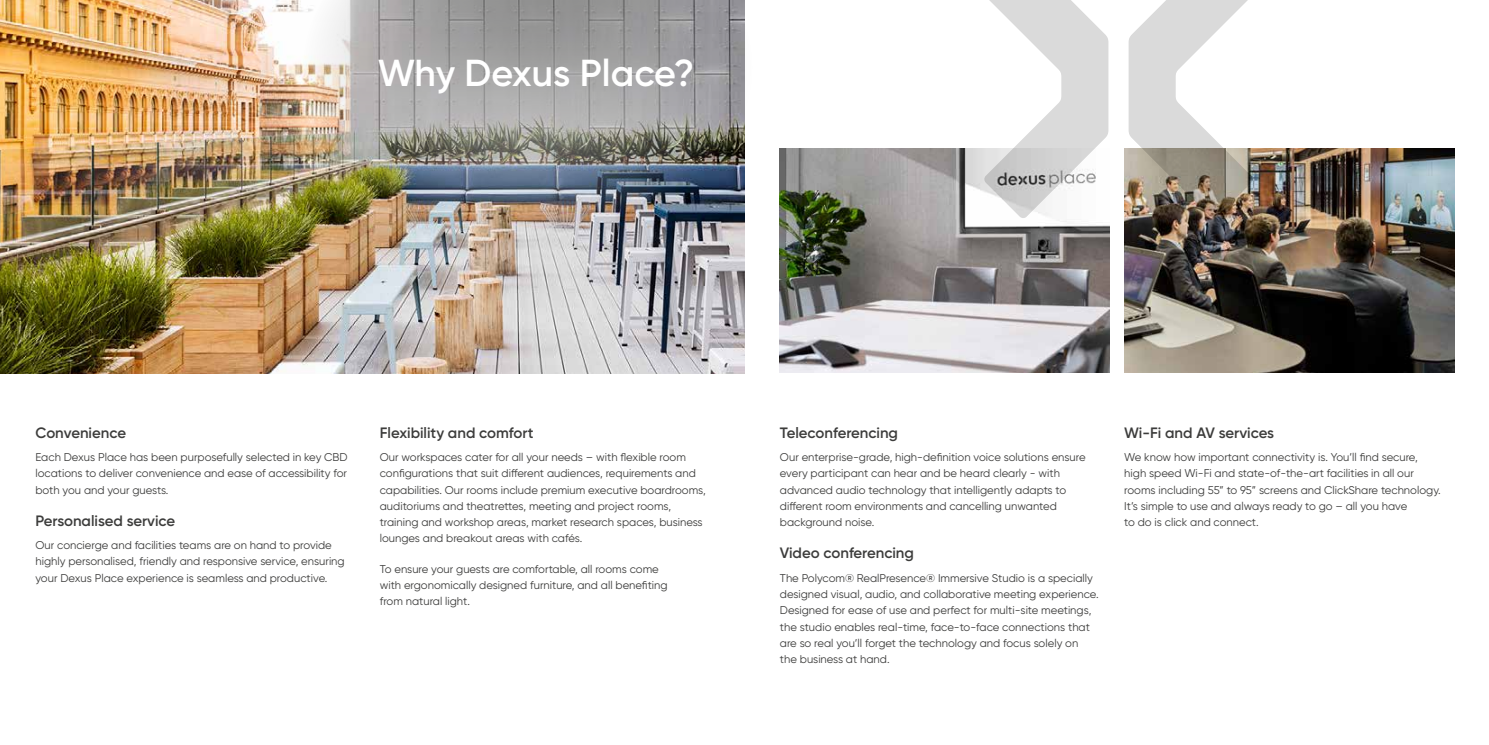
<style>
.page{position:relative;width:1489px;height:745px;background:#fff}
.page>*{position:absolute;margin:0;border:0;box-sizing:border-box;transform-origin:0 0}
.t1{font:600 37.5px "Gilroy";color:#fff}
.t2{font:600 15px "Gilroy";color:#3c3c3b}
.t3{font:11.25px/16.2px "Gilroy";color:#3c3c3b}
</style>
<div class="page">
<img style="left:0;top:0;width:744px;height:373px">
<img style="left:1124px;top:149px;width:329px;height:223px">
<img style="left:779px;top:149px;width:330px;height:223px">
<svg style="left:984px;top:0;width:268px;height:218px"></svg>
<img style="left:301px;top:0;width:444px;height:237px">
<h1 class="t1" style="left:378px;top:49px;width:318px">Why Dexus Place?</h1>
<h2 class="t2" style="left:35px;top:423px;width:92px">Convenience</h2>
<p class="t3" style="left:35px;top:448px;width:314px;text-align:justify">Each Dexus Place has been purposefully selected in key CBD locations to deliver convenience and ease of accessibility for both you and your guests.</p>
<h2 class="t2" style="left:35px;top:511px;width:141px">Personalised service</h2>
<p class="t3" style="left:35px;top:536px;width:311px">Our concierge and facilities teams are on hand to provide highly personalised, friendly and responsive service, ensuring your Dexus Place experience is seamless and productive.</p>
<h2 class="t2" style="left:380px;top:423px;width:155px">Flexibility and comfort</h2>
<p class="t3" style="left:380px;top:448px;width:328px">Our workspaces cater for all your needs – with flexible room configurations that suit different audiences, requirements and capabilities. Our rooms include premium executive boardrooms, auditoriums and theatrettes, meeting and project rooms, training and workshop areas, market research spaces, business lounges and breakout areas with cafés.</p>
<p class="t3" style="left:380px;top:560px;width:289px">To ensure your guests are comfortable, all rooms come with ergonomically designed furniture, and all benefiting from natural light.</p>
<h2 class="t2" style="left:780px;top:423px;width:120px">Teleconferencing</h2>
<p class="t3" style="left:780px;top:448px;width:307px">Our enterprise-grade, high-definition voice solutions ensure every participant can hear and be heard clearly - with advanced audio technology that intelligently adapts to different room environments and cancelling unwanted background noise.</p>
<h2 class="t2" style="left:780px;top:543px;width:135px">Video conferencing</h2>
<p class="t3" style="left:780px;top:569px;width:320px">The Polycom® RealPresence® Immersive Studio is a specially designed visual, audio, and collaborative meeting experience.<br>Designed for ease of use and perfect for multi-site meetings, the studio enables real-time, face-to-face connections that are so real you’ll forget the technology and focus solely on<br>the business at hand.</p>
<h2 class="t2" style="left:1124px;top:423px;width:151px">Wi-Fi and AV services</h2>
<p class="t3" style="left:1124px;top:448px;width:318px">We know how important connectivity is. You’ll find secure, high speed Wi-Fi and state-of-the-art facilities in all our rooms including 55” to 95” screens and ClickShare technology.<br>It’s simple to use and always ready to go – all you have<br>to do is click and connect.</p>
</div>
